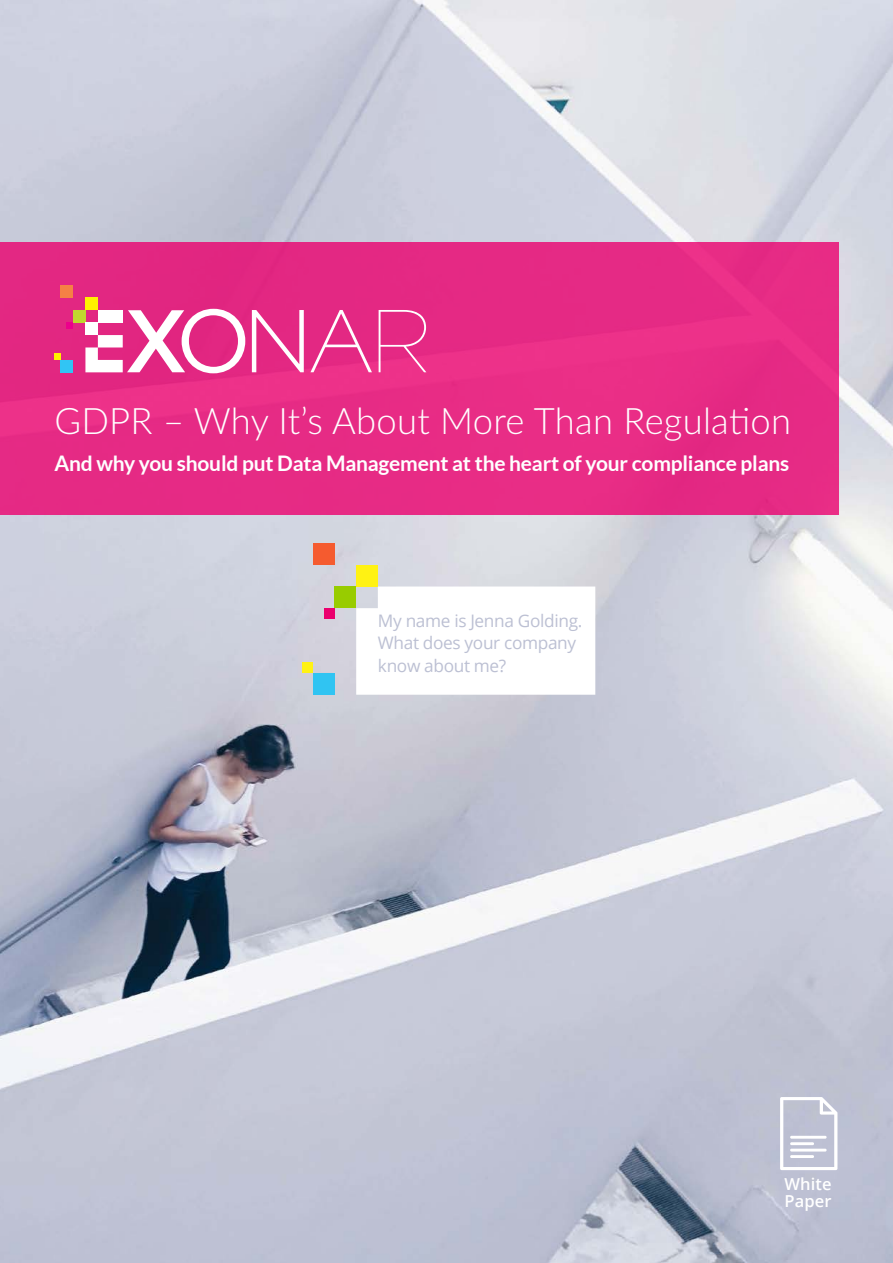
<style>
.page{position:relative;width:893px;height:1263px;background:#fff}
.page>*{position:absolute;margin:0;border:0;box-sizing:border-box;transform-origin:0 0}
.t1{font:300 36.45px "Lato";letter-spacing:.005em;color:#fff}
.t2{font:700 21px "Lato";letter-spacing:-.01em;color:#fff}
.t3{font:17.25px/22.6px "Open Sans";letter-spacing:-.02em;color:#bcc0d3}
.t4{font:600 16.5px/16.5px "Open Sans";letter-spacing:.01em;color:#fff}
</style>
<div class="page">
<img style="left:0;top:0;width:893px;height:1263px">
<div style="left:0;top:242px;width:839px;height:272px;background:#e62a85"></div>
<div style="left:54px;top:354px;width:7px;height:6px;background:#fff200"></div>
<div style="left:61px;top:360px;width:12px;height:12px;background:#31c5f4"></div>
<svg style="left:67px;top:323px;width:6px;height:6px"></svg>
<div style="left:61px;top:285px;width:12px;height:13px;background:#f58145"></div>
<div style="left:85px;top:298px;width:13px;height:12px;background:#fff200"></div>
<div style="left:73px;top:310px;width:12px;height:13px;background:#c1d72f"></div>
<svg style="left:85px;top:309px;width:160px;height:64px"></svg>
<svg style="left:252px;top:310px;width:52px;height:62px"></svg>
<svg style="left:379px;top:310px;width:47px;height:62px"></svg>
<svg style="left:310px;top:310px;width:62px;height:62px"></svg>
<svg style="left:780px;top:1097px;width:57px;height:73px"></svg>
<div style="left:302px;top:662px;width:11px;height:11px;background:#fff213"></div>
<div style="left:313px;top:673px;width:22px;height:22px;background:#30c4f2"></div>
<div style="left:324px;top:608px;width:11px;height:11px;background:#eb006e"></div>
<div style="left:313px;top:543px;width:22px;height:22px;background:#f55b2f"></div>
<div style="left:356px;top:565px;width:22px;height:21px;background:#fff213"></div>
<div style="left:335px;top:586px;width:21px;height:22px;background:#98cc00"></div>
<svg style="left:356px;top:586px;width:239px;height:109px"></svg>
<h1 class="t1" style="left:54px;top:396px;width:738px">GDPR – Why It’s About More Than Regulation</h1>
<p class="t2" style="left:54px;top:451px;width:736px">And why you should put Data Management at the heart of your compliance plans</p>
<p class="t3" style="left:378px;top:609px;width:206px">My name is Jenna Golding.<br>What does your company know about me?</p>
<p class="t4" style="left:784px;top:1176px;width:49px">White<br>Paper</p>
</div>
